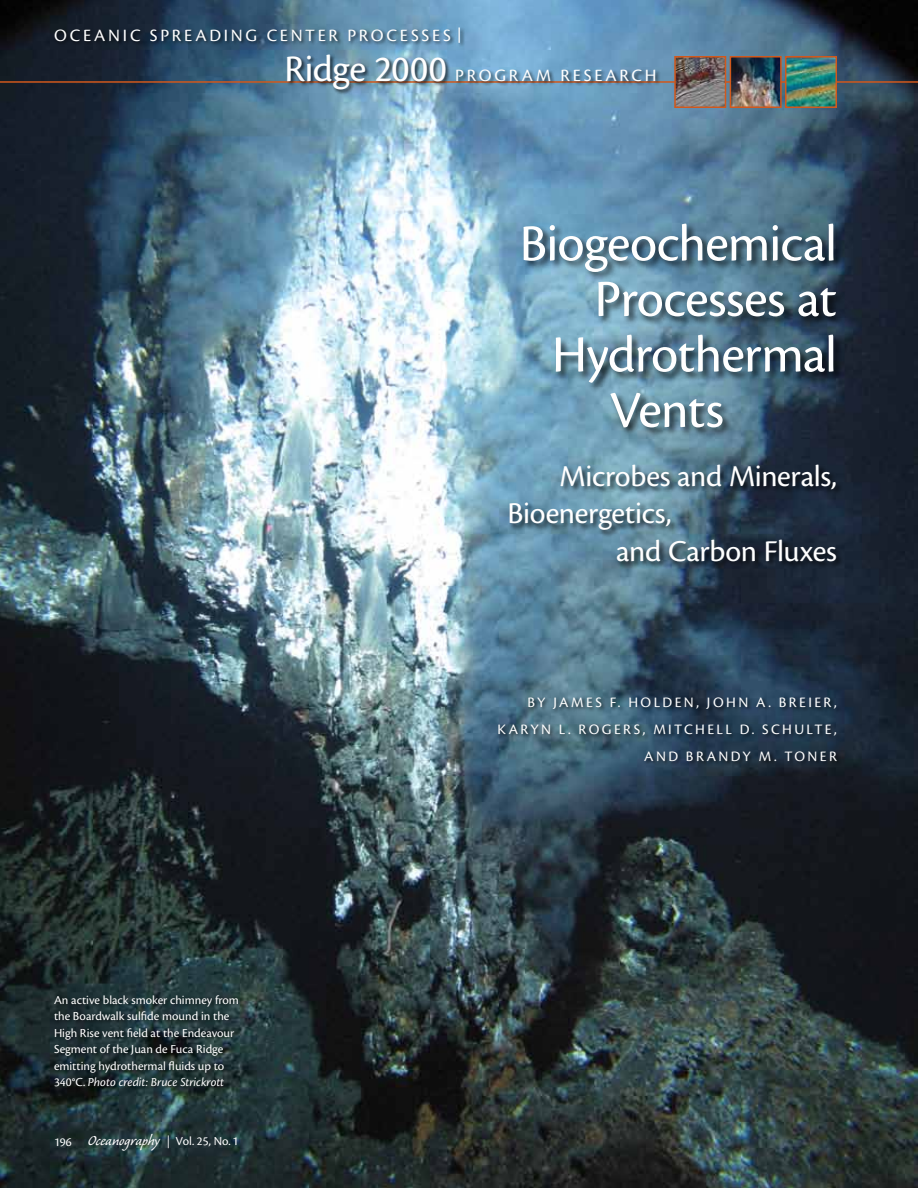
<style>
.page{position:relative;width:918px;height:1188px;background:#fff}
.page>*{position:absolute;margin:0;border:0;box-sizing:border-box;transform-origin:0 0}
.t1{font:54px "Cronos Pro";letter-spacing:-.01em;color:#fff}
.t2{font:31.5px/37.5px "Cronos Pro";letter-spacing:-.01em;color:#fff}
.t3{font:18px "Cronos Pro";letter-spacing:.155em;color:#fff}
.t4{font:15px "Cronos Pro";letter-spacing:.16em;color:#fff}
.t5{font:12.75px/16.5px "Cronos Pro";color:#fff}
.s1{font-size:15.3px}
.s2{font-size:39px}
.s3{font-style:italic}
.s4{font-family:"Caliban";font-size:18px}
.s5{font-family:"Minion Pro"}
</style>
<div class="page">
<img style="left:0;top:0;width:918px;height:1188px">
<hr style="left:0;top:81px;width:918px;height:2px;background:#d1581c">
<img style="left:674px;top:55px;width:164px;height:54px">
<div style="left:53px;top:26px;width:608px;height:70px;background:#000;opacity:.75"></div>
<div style="left:522px;top:222px;width:325px;height:215px;background:#000;opacity:.75"></div>
<div style="left:53px;top:994px;width:191px;height:98px;background:#000;opacity:.75"></div>
<div style="left:497px;top:696px;width:346px;height:71px;background:#000;opacity:.75"></div>
<div style="left:508px;top:464px;width:336px;height:105px;background:#000;opacity:.75"></div>
<h3 class="t3" style="left:54px;top:25px;width:409px">Oceanic Spreading Center Pro cess es <span class="s1">|</span></h3>
<h3 class="t3" style="left:284px;top:65px;width:374px"><span class="s2">Ridge 2000</span> Pro gram Research</h3>
<h1 class="t1" style="left:520px;top:212px;width:319px">Biogeochemical</h1>
<h1 class="t1" style="left:595px;top:268px;width:244px">Processes at</h1>
<h1 class="t1" style="left:552px;top:323px;width:287px">Hydrothermal</h1>
<h1 class="t1" style="left:609px;top:379px;width:116px">Vents</h1>
<h2 class="t2" style="left:508px;top:458px;width:331px;text-indent:52px">Microbes and Minerals,<br>Bioenergetics,</h2>
<h2 class="t2" style="left:616px;top:532px;width:222px">and Carbon Fluxes</h2>
<p class="t5" style="left:54px;top:991px;width:186px">An active black smoker chimney from the Boardwalk sulfide mound in the High Rise vent field at the Endeavour Segment of the Juan de Fuca Ridge emitting hydrothermal fluids up to 340°C. <span class="s3">Photo credit: Bruce Strickrott</span></p>
<p class="t5" style="left:54px;top:1133px;width:186px">196 <span class="s4">Oceanography</span> <span class="s5">|</span> Vol. 25, No. 1</p>
<p class="t4" style="left:528px;top:694px;width:311px">By James F. Ho lden , Jo hn A. Breier,</p>
<p class="t4" style="left:497px;top:721px;width:341px">Karyn L. Ro gers, Mitchell D. Schulte,</p>
<p class="t4" style="left:644px;top:748px;width:152px">and Brandy M. Ton</p>
<p class="t4" style="left:820px;top:748px;width:19px">er</p>
</div>
